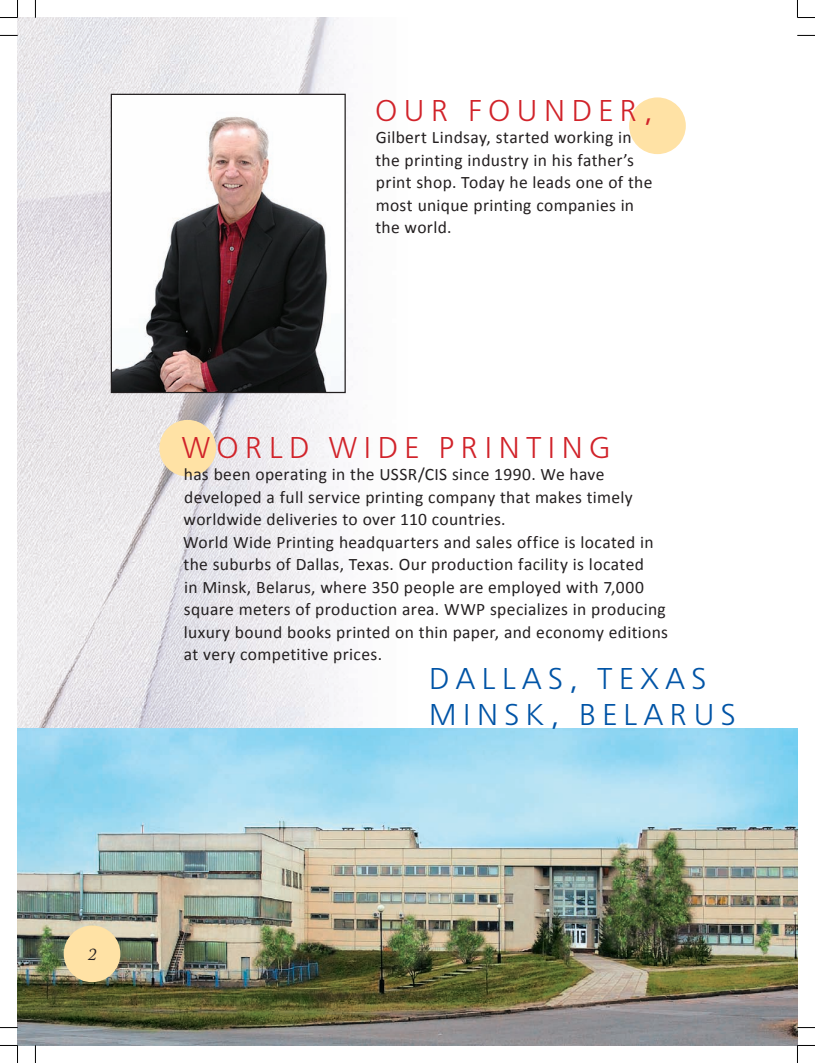
<style>
.page{position:relative;width:815px;height:1063px;background:#fff}
.page>*{position:absolute;margin:0;border:0;box-sizing:border-box;transform-origin:0 0}
.t1{font:30px "Free Set C";letter-spacing:.2em;color:#d1232a}
.t2{font:30px/36px "Free Set C";letter-spacing:.2em;color:#0154a6}
.t3{font:17.5px/22.5px "Calibri";letter-spacing:.02em;color:#231f20}
.t4{font:italic 300 17.5px "Warnock Pro";color:#231f20}
</style>
<div class="page">
<img style="left:18px;top:18px;width:341px;height:710px">
<img style="left:18px;top:728px;width:779px;height:317px">
<div style="left:159px;top:420px;width:57px;height:57px;background:#ffe2a5;border-radius:50%"></div>
<img style="left:113px;top:96px;width:231px;height:295px">
<div style="left:111px;top:94px;width:235px;height:299px;border:1px solid #231f20"></div>
<div style="left:629px;top:97px;width:57px;height:57px;background:#ffe2a5;border-radius:50%"></div>
<img style="left:783px;top:728px;width:14px;height:152px">
<div style="left:64px;top:925px;width:56px;height:57px;background:#ffe2a5;border-radius:50%"></div>
<svg style="left:0;top:0;width:18px;height:18px"></svg>
<svg style="left:797px;top:0;width:18px;height:18px"></svg>
<svg style="left:0;top:1045px;width:18px;height:18px"></svg>
<svg style="left:797px;top:1045px;width:18px;height:18px"></svg>
<svg style="left:0;top:35px;width:18px;height:1px"></svg>
<svg style="left:0;top:1027px;width:18px;height:1px"></svg>
<svg style="left:797px;top:35px;width:18px;height:1px"></svg>
<svg style="left:797px;top:1027px;width:18px;height:1px"></svg>
<svg style="left:35px;top:0;width:1px;height:18px"></svg>
<svg style="left:35px;top:1045px;width:1px;height:18px"></svg>
<h1 class="t1" style="left:375px;top:95px;width:279px">OUR FOUNDER,</h1>
<p class="t3" style="left:375px;top:126px;width:278px">Gilbert Lindsay, started working in the printing industry in his father’s print shop. Today he leads one of the most unique printing companies in the world.</p>
<h1 class="t1" style="left:181px;top:431px;width:431px">WORLD WIDE PRINTING</h1>
<p class="t3" style="left:183px;top:463px;width:486px">has been operating in the USSR/CIS since 1990. We have developed a full service printing company that makes timely worldwide deliveries to over 110 countries.<br>World Wide Printing headquarters and sales office is located in the suburbs of Dallas, Texas. Our production facility is located<br>in Minsk, Belarus, where 350 people are employed with 7,000 square meters of production area. WWP specializes in producing luxury bound books printed on thin paper, and economy editions at very competitive prices.</p>
<h1 class="t2" style="left:429px;top:662px;width:309px">DALLAS, TEXAS<br>MINSK, BELARUS</h1>
<p class="t4" style="left:88px;top:944px;width:10px">2</p>
</div>
